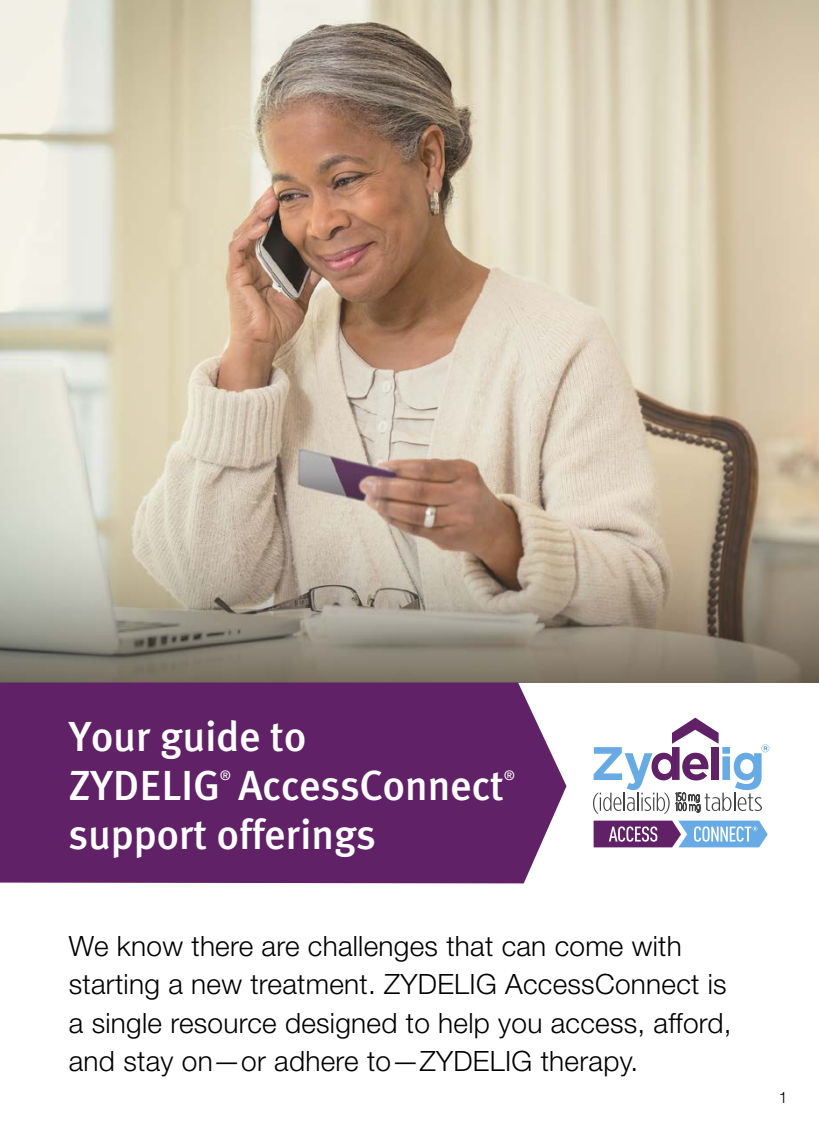
<style>
.page{position:relative;width:819px;height:1134px;background:#fff}
.page>*{position:absolute;margin:0;border:0;box-sizing:border-box;transform-origin:0 0}
.t1{font:500 42px/49px "Meta Plus";color:#fff}
.t2{font:300 28px/38.5px "Helvetica Neue LT Std";letter-spacing:.01em;color:#000}
.t3{font:300 15.75px "Helvetica Neue LT Std";color:#000}
.t4{font:500 13.3px "Helvetica Neue LT Std";color:#fff}
</style>
<div class="page">
<img style="left:0;top:0;width:819px;height:682px">
<svg style="left:593px;top:718px;width:176px;height:96px"></svg>
<svg style="left:594px;top:821px;width:174px;height:26px;background:#8383b6"></svg>
<div style="left:0;top:682px;width:566px;height:201px;background:#602167"></div>
<h1 class="t1" style="left:69px;top:711px;width:437px">Your guide to<br>ZYDELIG AccessConnect</h1>
<p class="t4" style="left:220px;top:767px;width:12px">®</p>
<p class="t4" style="left:504px;top:767px;width:12px">®</p>
<h1 class="t1" style="left:69px;top:809px;width:309px">support offerings</h1>
<p class="t2" style="left:69px;top:926px;width:664px">We know there are challenges that can come with starting a new treatment. ZYDELIG AccessConnect is a single resource designed to help you access, afford, and stay on—or adhere to—ZYDELIG therapy.</p>
<p class="t3" style="left:779px;top:1087px;width:10px">1</p>
</div>
